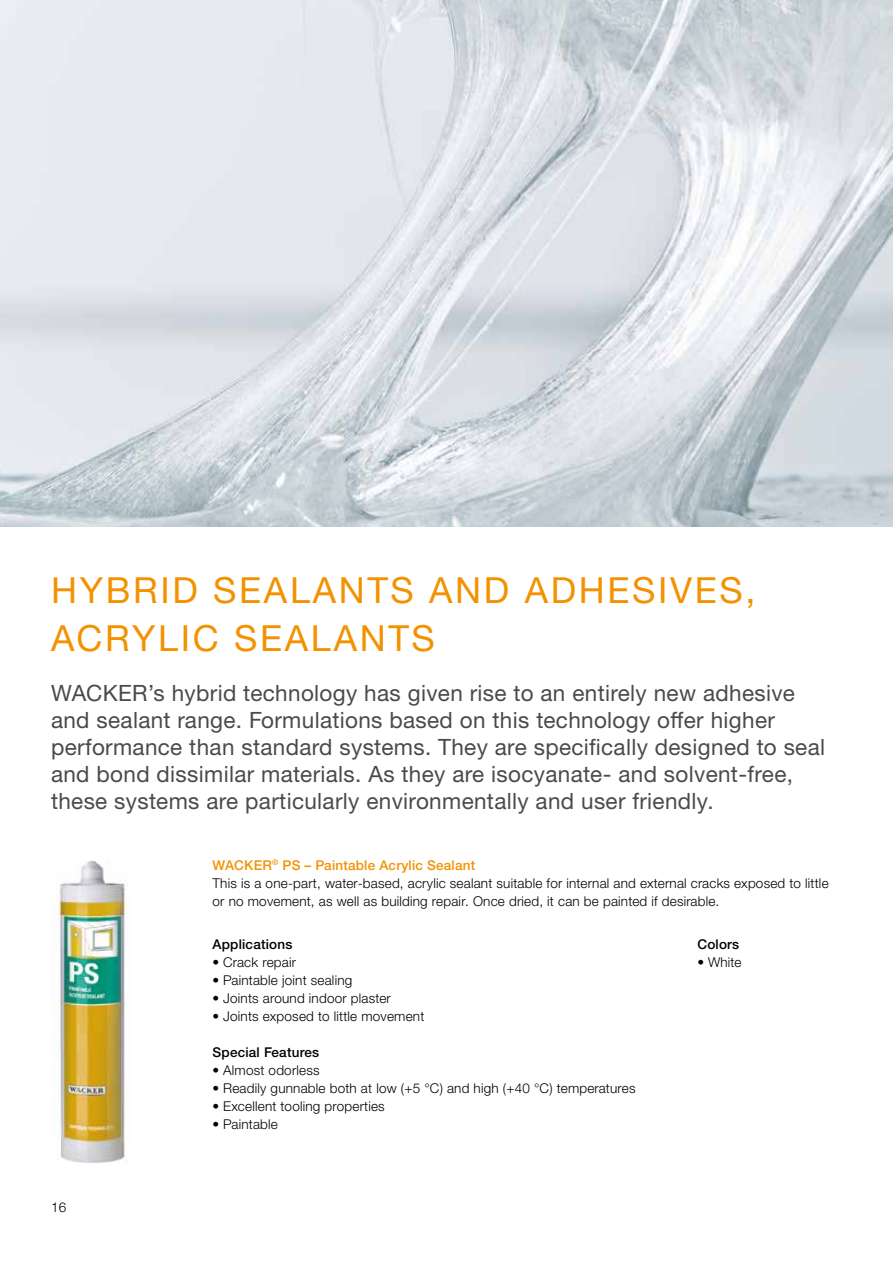
<style>
.page{position:relative;width:893px;height:1263px;background:#fff}
.page>*{position:absolute;margin:0;border:0;box-sizing:border-box;transform-origin:0 0}
.t1{font:36px "Neue Helveticafor WACKER 55";letter-spacing:.075em;color:#f39200}
.t2{font:22.5px/27px "Neue Helveticafor WACKER 55";letter-spacing:.015em;color:#4a4a49}
.t3{font:13.5px/18px "Neue Helveticafor WACKER 45";letter-spacing:.015em;color:#000}
.t4{font:13.5px "Neue Helveticafor WACKER 65";letter-spacing:.015em;color:#f39200}
.t5{font:13.5px "Neue Helveticafor WACKER 65";letter-spacing:.015em;color:#000}
</style>
<div class="page">
<img style="left:0;top:0;width:893px;height:526px">
<img style="left:51px;top:860px;width:80px;height:302px">
<h1 class="t1" style="left:51px;top:568px;width:104px">Hybrid</h1>
<h1 class="t1" style="left:213px;top:568px;width:52px">Sealants</h1>
<h1 class="t1" style="left:429px;top:568px;width:28px">and</h1>
<h1 class="t1" style="left:525px;top:568px;width:51px">Adhesives</h1>
<h1 class="t1" style="left:746px;top:568px;width:12px">,</h1>
<h1 class="t1" style="left:51px;top:616px;width:50px">Acrylic</h1>
<h1 class="t1" style="left:234px;top:616px;width:52px">Sealants</h1>
<p class="t2" style="left:51px;top:680px;width:776px">WACKER’s hybrid technology has given rise to an entirely new adhesive and sealant range. Formulations based on this technology offer higher performance than standard systems. They are specifically designed to seal and bond dissimilar materials. As they are isocyanate- and solvent-free, these systems are particularly environmentally and user friendly.</p>
<p class="t3" style="left:51px;top:1198px;width:17px">16</p>
<p class="t4" style="left:213px;top:857px;width:264px">WAC KER<sup>®</sup> PS – Paintable Acrylic Sealant</p>
<p class="t3" style="left:213px;top:874px;width:618px">This is a one-part, water-based, acrylic sealant suitable for internal and external cracks exposed to little or no movement, as well as building repair. Once dried, it can be painted if desirable.</p>
<p class="t5" style="left:697px;top:936px;width:43px">Colors</p>
<p class="t3" style="left:697px;top:953px;width:46px">• White</p>
<p class="t5" style="left:213px;top:936px;width:81px">Applications</p>
<p class="t3" style="left:213px;top:953px;width:85px">• Crack repair</p>
<p class="t3" style="left:213px;top:971px;width:141px">• Paintable joint sealing</p>
<p class="t3" style="left:213px;top:989px;width:180px">• Joints around indoor plaster</p>
<p class="t3" style="left:213px;top:1007px;width:213px">• Joints exposed to little movement</p>
<p class="t5" style="left:213px;top:1044px;width:108px">Special Features</p>
<p class="t3" style="left:213px;top:1061px;width:108px">• Almost odorless</p>
<p class="t3" style="left:213px;top:1079px;width:424px">• Readily gunnable both at low (+5 °C) and high (+40 °C) temperatures</p>
<p class="t3" style="left:213px;top:1097px;width:174px">• Excellent tooling properties</p>
<p class="t3" style="left:213px;top:1115px;width:67px">• Paintable</p>
</div>
